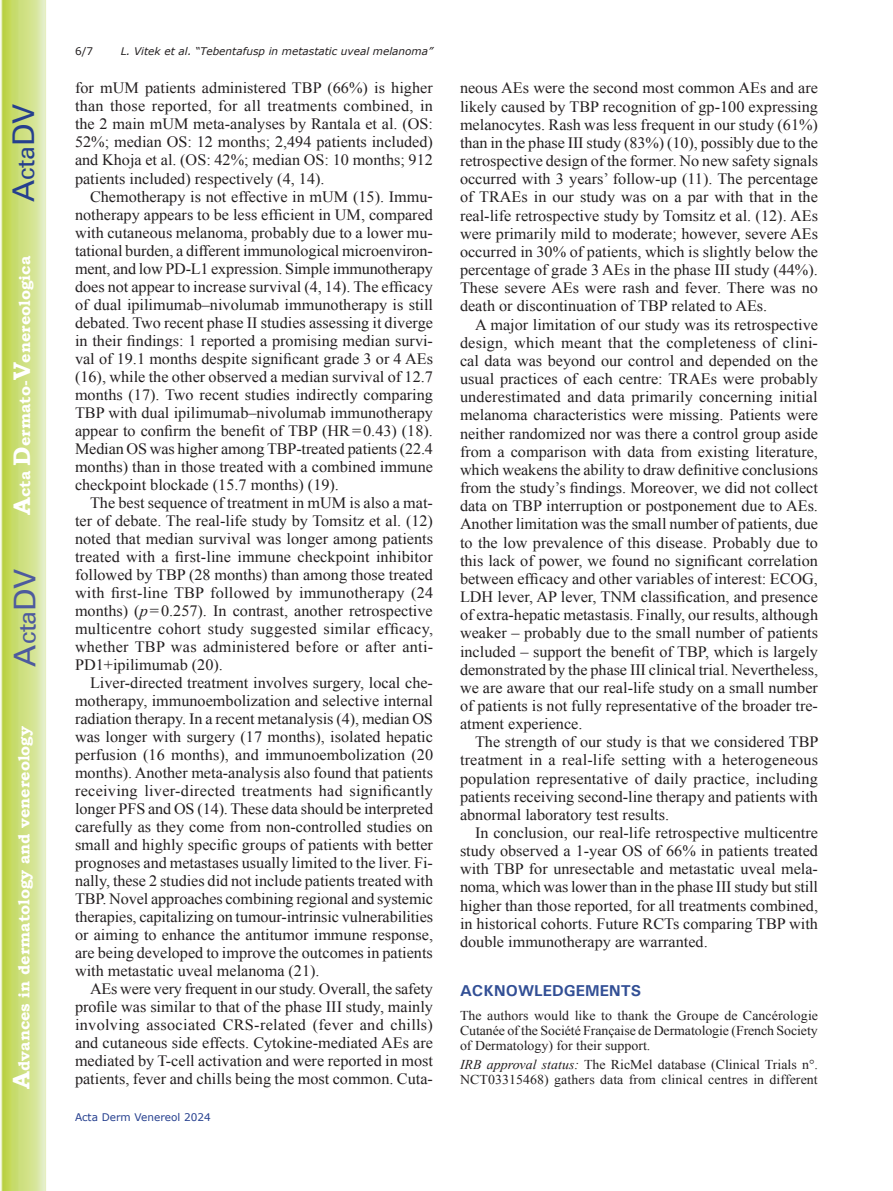
<style>
.page{position:relative;width:893px;height:1191px;background:#fff}
.page>*{position:absolute;margin:0;border:0;box-sizing:border-box;transform-origin:0 0}
.t1{font:30px "Univers";color:#4d5a9e}
.t2{font:30px "Univers";color:#253f8e}
.t3{font:15.75px/18px "Times New Roman";color:#231f20;text-align:justify}
.t4{font:700 15.75px "Bookman Old Style";color:#fff}
.t5{font:700 15.75px "Univers";color:#324f95}
.t6{font:13.5px/15.1px "Times New Roman";color:#231f20;text-align:justify}
.t7{font:italic 10.5px "Verdana";color:#231f20}
.t8{font:10.5px "Verdana";color:#253f8e}
.t9{font:10.5px "Verdana";color:#231f20}
.s1{font-size:24px}
.s2{font-style:italic}
</style>
<div class="page">
<svg style="left:1px;top:0;width:45px;height:1191px;background:#cfe084"></svg>
<h1 class="t2" style="left:6px;top:202px;width:100px;rotate:-90deg">A<span class="s1">cta</span>DV</h1>
<p class="t4" style="left:15px;top:515px;width:260px;rotate:-90deg"><span class="s1">A</span>cta <span class="s1">D</span>ermato-<span class="s1">V</span>enereologica</p>
<h1 class="t1" style="left:7px;top:666px;width:100px;rotate:-90deg">A<span class="s1">cta</span>DV</h1>
<p class="t4" style="left:15px;top:1088px;width:364px;rotate:-90deg"><span class="s1">A</span>dvances in dermatology and venereology</p>
<p class="t9" style="left:75px;top:44px;width:20px">6/7</p>
<p class="t7" style="left:121px;top:44px;width:314px">L. Vitek et al. “Tebentafusp in metastatic uveal melanoma”</p>
<p class="t3" style="left:75px;top:79px;width:360px">for mUM patients administered TBP (66%) is higher than those reported, for all treatments combined, in the 2 main mUM meta-analyses by Rantala et al. (OS:<br>52%; median OS: 12 months; 2,494 patients included) and Khoja et al. (OS: 42%; median OS: 10 months; 912 patients included) respectively (4, 14).</p>
<p class="t3" style="left:75px;top:187px;width:360px;text-indent:15px">Chemotherapy is not effective in mUM (15). Immu&shy;notherapy appears to be less efficient in UM, compared with cutaneous melanoma, probably due to a lower mu&shy;tational burden, a different immunological microenviron&shy;ment, and low PD-L1 expression. Simple immunotherapy does not appear to increase survival (4, 14). The efficacy of dual ipilimumab–nivolumab immunotherapy is still debated. Two recent phase II studies assessing it diverge in their findings: 1 reported a promising median survi&shy;val of 19.1 months despite significant grade 3 or 4 AEs (16), while the other observed a median survival of 12.7 months (17). Two recent studies indirectly comparing TBP with dual ipilimumab–nivolumab immunotherapy appear to confirm the benefit of TBP (HR=0.43) (18).<br>Median OS was higher among TBP-treated patients (22.4 months) than in those treated with a combined immune checkpoint blockade (15.7 months) (19).</p>
<p class="t3" style="left:75px;top:493px;width:360px;text-indent:15px">The best sequence of treatment in mUM is also a mat&shy;ter of debate. The real-life study by Tomsitz et al. (12) noted that median survival was longer among patients treated with a first-line immune checkpoint inhibitor followed by TBP (28 months) than among those treated with first-line TBP followed by immunotherapy (24 months) (<span class="s2">p</span>=0.257). In contrast, another retrospective multicentre cohort study suggested similar efficacy, whether TBP was administered before or after anti-PD1+ipilimumab (20).</p>
<p class="t3" style="left:75px;top:673px;width:360px;text-indent:15px">Liver-directed treatment involves surgery, local che&shy;motherapy, immunoembolization and selective internal radiation therapy. In a recent metanalysis (4), median OS was longer with surgery (17 months), isolated hepatic perfusion (16 months), and immunoembolization (20 months). Another meta-analysis also found that patients receiving liver-directed treatments had significantly longer PFS and OS (14). These data should be interpreted carefully as they come from non-controlled studies on small and highly specific groups of patients with better prognoses and metastases usually limited to the liver. Fi&shy;nally, these 2 studies did not include patients treated with TBP. Novel approaches combining regional and systemic therapies, capitalizing on tumour-intrinsic vulnerabilities or aiming to enhance the antitumor immune response, are being developed to improve the outcomes in patients with metastatic uveal melanoma (21).</p>
<p class="t3" style="left:75px;top:979px;width:360px;text-indent:15px">AEs were very frequent in our study. Overall, the safety profile was similar to that of the phase III study, mainly involving associated CRS-related (fever and chills) and cutaneous side effects. Cytokine-mediated AEs are mediated by T-cell activation and were reported in most patients, fever and chills being the most common. Cuta-</p>
<p class="t8" style="left:75px;top:1110px;width:137px">Acta Derm Venereol 2024</p>
<p class="t3" style="left:460px;top:79px;width:360px">neous AEs were the second most common AEs and are likely caused by TBP recognition of gp-100 expressing melanocytes. Rash was less frequent in our study (61%) than in the phase III study (83%) (10), possibly due to the retrospective design of the former. No new safety signals occurred with 3 years’ follow-up (11). The percentage of TRAEs in our study was on a par with that in the real-life retrospective study by Tomsitz et al. (12). AEs were primarily mild to moderate; however, severe AEs occurred in 30% of patients, which is slightly below the percentage of grade 3 AEs in the phase III study (44%).<br>These severe AEs were rash and fever. There was no death or discontinuation of TBP related to AEs.</p>
<p class="t3" style="left:460px;top:315px;width:360px;text-indent:15px">A major limitation of our study was its retrospective design, which meant that the completeness of clini&shy;cal data was beyond our control and depended on the usual practices of each centre: TRAEs were probably underestimated and data primarily concerning initial melanoma characteristics were missing. Patients were neither randomized nor was there a control group aside from a comparison with data from existing literature, which weakens the ability to draw definitive conclusions from the study’s findings. Moreover, we did not collect data on TBP interruption or postponement due to AEs.<br>Another limitation was the small number of patients, due to the low prevalence of this disease. Probably due to this lack of power, we found no significant correlation between efficacy and other variables of interest: ECOG, LDH lever, AP lever, TNM classification, and presence of extra-hepatic metastasis. Finally, our results, although weaker – probably due to the small number of patients included – support the benefit of TBP, which is largely demonstrated by the phase III clinical trial. Nevertheless, we are aware that our real-life study on a small number of patients is not fully representative of the broader tre&shy;atment experience.</p>
<p class="t3" style="left:460px;top:732px;width:360px;text-indent:15px">The strength of our study is that we considered TBP treatment in a real-life setting with a heterogeneous population representative of daily practice, including patients receiving second-line therapy and patients with abnormal laboratory test results.</p>
<p class="t3" style="left:460px;top:823px;width:360px;text-indent:15px">In conclusion, our real-life retrospective multicentre study observed a 1-year OS of 66% in patients treated with TBP for unresectable and metastatic uveal mela&shy;noma, which was lower than in the phase III study but still higher than those reported, for all treatments combined, in historical cohorts. Future RCTs comparing TBP with double immunotherapy are warranted.</p>
<p class="t5" style="left:460px;top:980px;width:183px">ACKNOWLEDGEMENTS</p>
<p class="t6" style="left:460px;top:1008px;width:360px">The authors would like to thank the Groupe de Cancérologie Cutanée of the Société Française de Dermatologie (French Society of Dermatology) for their support.</p>
<p class="t6" style="left:460px;top:1056px;width:360px"><span class="s2">IRB approval status:</span> The RicMel database (Clinical Trials n°.<br>NCT03315468) gathers data from clinical centres in different</p>
</div>
